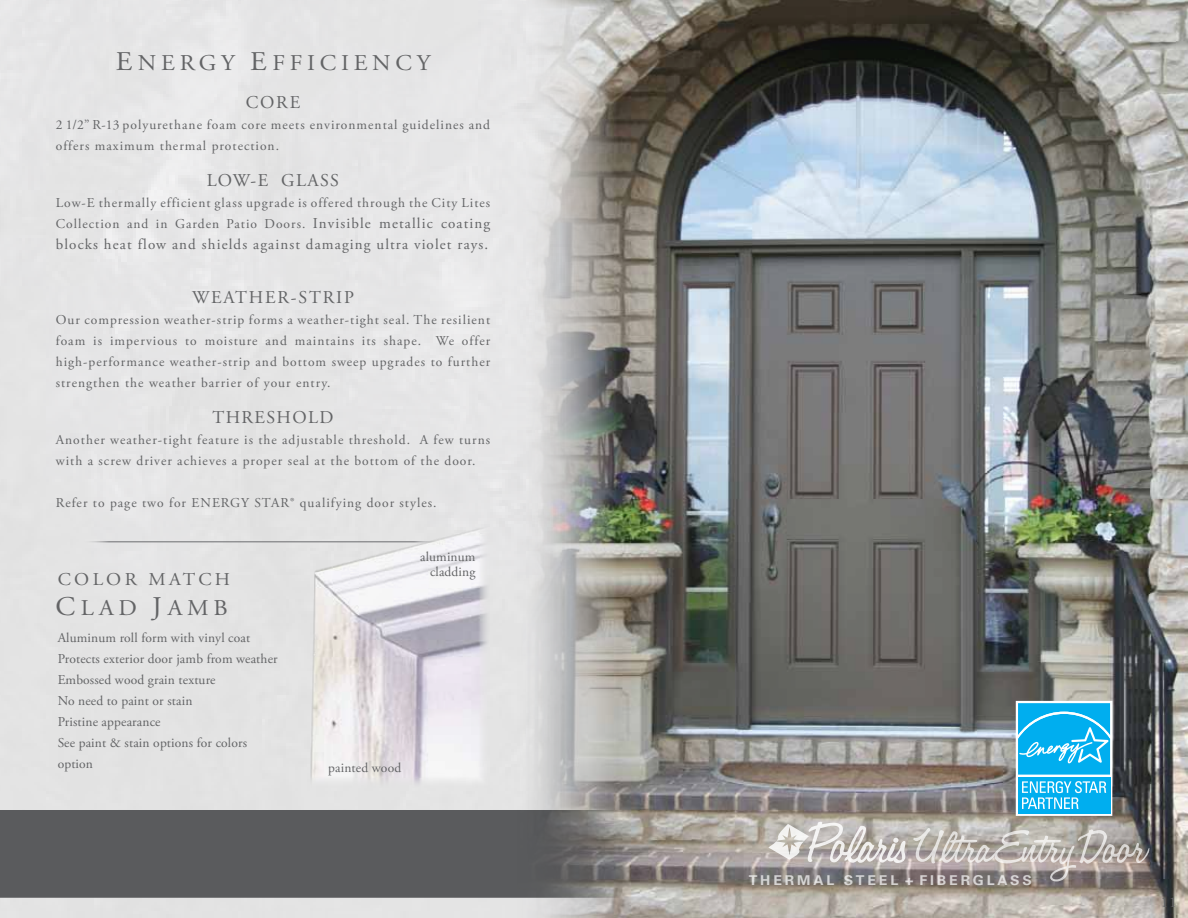
<style>
.page{position:relative;width:1188px;height:918px;background:#fff}
.page>*{position:absolute;margin:0;border:0;box-sizing:border-box;transform-origin:0 0}
.t1{font:22.5px "Adobe Garamond Pro";letter-spacing:.2em;color:#636466;scale:1.05 1}
.t2{font:18px "Adobe Garamond Pro";letter-spacing:.075em;color:#636466}
.t3{font:18px "Adobe Garamond Pro";letter-spacing:.1em;color:#636466}
.t4{font:18px "Adobe Garamond Pro";letter-spacing:.18em;color:#636466;scale:1.05 1}
.t5{font:15px "Adobe Garamond Pro";letter-spacing:.075em;color:#636466}
.t6{font:15px "Adobe Garamond Pro";letter-spacing:.075em;color:#636466;scale:1.1 1}
.t7{font:13.5px/21px "Adobe Garamond Pro";letter-spacing:.075em;color:#636466}
.t8{font:13.5px/21px "Adobe Garamond Pro";letter-spacing:.01em;color:#636466}
.t9{font:700 13.5px "Univers LT Std";letter-spacing:.2em;color:#fff;scale:1.05 1}
.s1{font-size:27px}
.s2{font-size:15px}
</style>
<div class="page">
<div style="left:0;top:810px;width:510px;height:88px;background:#5a5b5d"></div>
<img style="left:510px;top:0;width:678px;height:918px">
<img style="left:309px;top:521px;width:182px;height:268px">
<svg style="left:1016px;top:701px;width:96px;height:115px;background:#39c0f2"></svg>
<svg style="left:913px;top:828px;width:237px;height:53px;background:#aca5a1"></svg>
<svg style="left:768px;top:822px;width:137px;height:41px"></svg>
<hr style="left:82px;top:541px;width:359px;height:1px;background:#6d6e71">
<h1 class="t1" style="left:116px;top:50px;width:301px"><span class="s1">E</span>NERGY <span class="s1">E</span>FFICIENCY</h1>
<h2 class="t3" style="left:246px;top:91px;width:56px">CORE</h2>
<p class="t7" style="left:56px;top:115px;width:436px">2 1/2” R-13 polyurethane foam core meets environmental guidelines and offers maximum thermal protection.</p>
<h2 class="t2" style="left:207px;top:169px;width:134px">LOW-E GLASS</h2>
<p class="t7" style="left:56px;top:193px;width:436px">Low-E thermally efficient glass upgrade is offered through the City Lites<br>Collection and in Garden Patio Doors. <span class="s2">Invisible metallic coating</span></p>
<p class="t5" style="left:56px;top:235px;width:434px">blocks heat flow and shields against damaging ultra violet rays.</p>
<h2 class="t3" style="left:192px;top:286px;width:163px">WEATHER-STRIP</h2>
<p class="t7" style="left:56px;top:310px;width:436px;text-align:justify">Our compression weather-strip forms a weather-tight seal. The resilient foam is impervious to moisture and maintains its shape. We offer high-performance weather-strip and bottom sweep upgrades to further strengthen the weather barrier of your entry.</p>
<h2 class="t2" style="left:213px;top:406px;width:122px">THRESHOLD</h2>
<p class="t7" style="left:56px;top:430px;width:436px">Another weather-tight feature is the adjustable threshold. A few turns with a screw driver achieves a proper seal at the bottom of the door.</p>
<p class="t7" style="left:56px;top:493px;width:382px">Refer to page two for ENERGY STAR® qualifying door styles.</p>
<h2 class="t4" style="left:58px;top:569px;width:166px">COLOR MATCH</h2>
<h1 class="t1" style="left:56px;top:595px;width:165px"><span class="s1">C</span>LAD <span class="s1">J</span>AMB</h1>
<p class="t8" style="left:58px;top:628px;width:221px">Aluminum roll form with vinyl coat<br>Protects exterior door jamb from weather<br>Embossed wood grain texture<br>No need to paint or stain<br>Pristine appearance<br>See paint &amp; stain options for colors option</p>
<p class="t8" style="left:420px;top:549px;width:57px;line-height:15px;text-align:right">aluminum cladding</p>
<p class="t8" style="left:328px;top:757px;width:74px">painted wood</p>
<p class="t9" style="left:749px;top:873px;width:271px">THERMAL STEEL + FIBERGLASS</p>
<p class="t6" style="left:1161px;top:893px;width:16px">11</p>
</div>
